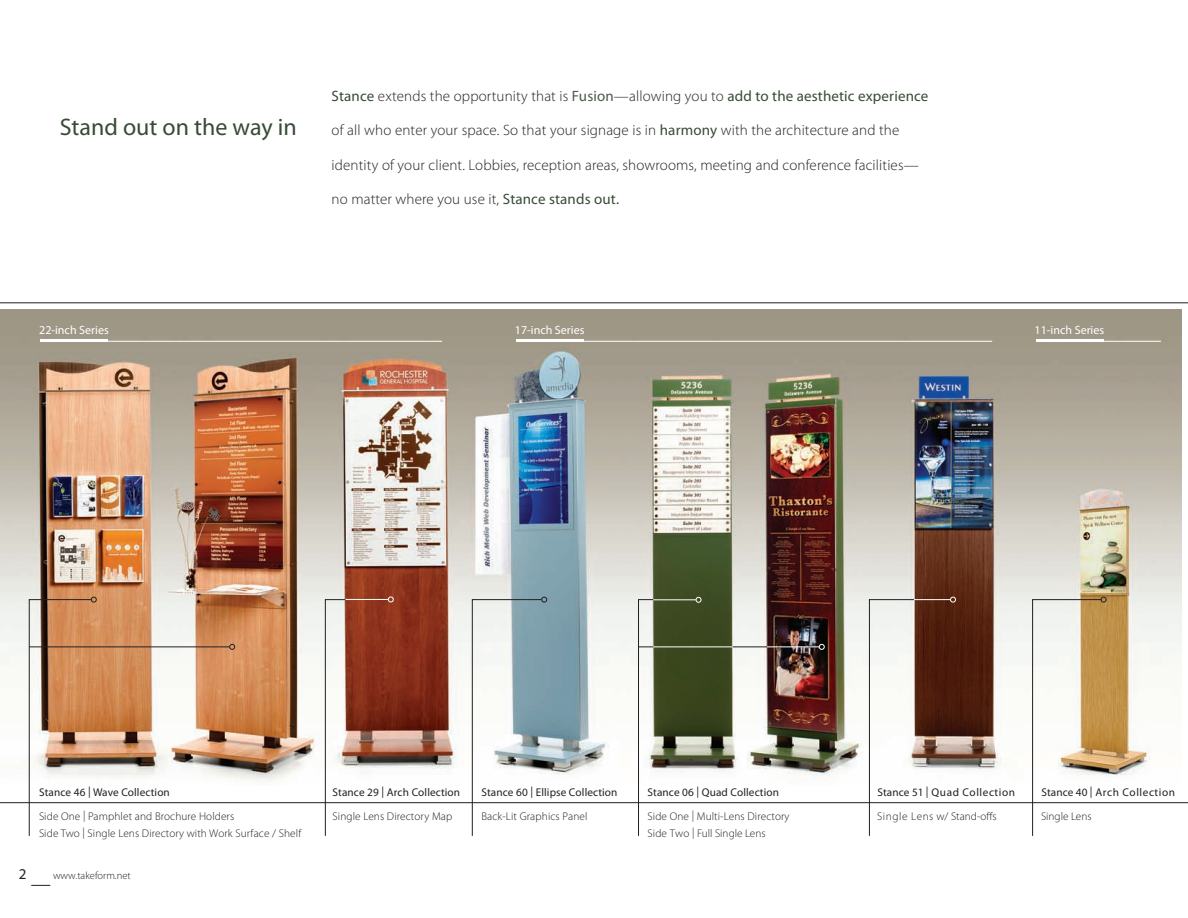
<style>
.page{position:relative;width:1188px;height:918px;background:#fff}
.page>*{position:absolute;margin:0;border:0;box-sizing:border-box;transform-origin:0 0}
.t1{font:24px "Myriad Pro";color:#384b36}
.t2{font:300 15px "Myriad Pro";letter-spacing:.01em;color:#231f20}
.t3{font:15px "Myriad Pro";color:#231f20}
.t4{font:12px "Myriad Pro";color:#fff}
.t5{font:300 11.25px/16.5px "Myriad Pro";letter-spacing:.01em;color:#231f20}
.t6{font:11.25px "Myriad Pro";letter-spacing:.01em;color:#231f20}
.t7{font:11.25px "Myriad Pro";letter-spacing:.05em;color:#231f20}
.t8{font:300 11.25px "Myriad Pro";letter-spacing:.05em;color:#231f20}
.t9{font:300 10.5px "Myriad Pro";color:#231f20}
.s1{font-weight:400;color:#384b36}
.s2{font-weight:400;color:#4d5a48}
</style>
<div class="page">
<img style="left:0;top:309px;width:1181px;height:476px">
<hr style="left:0;top:303px;width:1188px;height:1px;background:#231f20">
<hr style="left:0;top:802px;width:1188px;height:1px;background:#231f20">
<svg style="left:29px;top:597px;width:67px;height:239px"></svg>
<hr style="left:29px;top:647px;width:201px;height:1px;background:#231f20">
<svg style="left:229px;top:644px;width:6px;height:6px"></svg>
<svg style="left:325px;top:599px;width:21px;height:237px"></svg>
<svg style="left:472px;top:597px;width:75px;height:239px"></svg>
<svg style="left:696px;top:597px;width:5px;height:6px"></svg>
<svg style="left:638px;top:599px;width:16px;height:237px"></svg>
<svg style="left:819px;top:644px;width:5px;height:6px"></svg>
<svg style="left:869px;top:599px;width:45px;height:237px"></svg>
<svg style="left:950px;top:597px;width:6px;height:5px"></svg>
<svg style="left:1032px;top:597px;width:74px;height:239px"></svg>
<hr style="left:653px;top:647px;width:80px;height:1px;background:#fff">
<hr style="left:653px;top:600px;width:43px;height:1px;background:#fff">
<hr style="left:733px;top:647px;width:34px;height:1px;background:#231f20">
<hr style="left:767px;top:647px;width:52px;height:1px;background:#fff">
<svg style="left:388px;top:597px;width:5px;height:5px"></svg>
<hr style="left:345px;top:599px;width:43px;height:1px;background:#fff">
<hr style="left:914px;top:599px;width:36px;height:1px;background:#fff">
<hr style="left:40px;top:341px;width:402px;height:1px;background:#fff">
<hr style="left:40px;top:339px;width:68px;height:2px;background:#fff">
<hr style="left:516px;top:341px;width:476px;height:1px;background:#fff">
<hr style="left:516px;top:339px;width:68px;height:2px;background:#fff">
<hr style="left:1036px;top:341px;width:125px;height:1px;background:#fff">
<hr style="left:1036px;top:339px;width:68px;height:2px;background:#fff">
<svg style="left:31px;top:885px;width:19px;height:1px"></svg>
<h1 class="t1" style="left:60px;top:113px;width:238px">Stand out on the way in</h1>
<p class="t2" style="left:332px;top:86px;width:598px"><span class="s1">Stance</span> extends the opportunity that is <span class="s2">Fusion</span>—allowing you to <span class="s1">add to the aesthetic experience</span></p>
<p class="t2" style="left:332px;top:121px;width:569px">of all who enter your space. So that your signage is in <span class="s1">harmony</span> with the architecture and the</p>
<p class="t2" style="left:332px;top:155px;width:589px">identity of your client. Lobbies, reception areas, showrooms, meeting and conference facilities—</p>
<p class="t2" style="left:332px;top:190px;width:289px">no matter where you use it, <span class="s1">Stance stands out.</span></p>
<p class="t4" style="left:39px;top:322px;width:71px">22-inch Series</p>
<p class="t4" style="left:515px;top:322px;width:71px">17-inch Series</p>
<p class="t4" style="left:1035px;top:322px;width:71px">11-inch Series</p>
<p class="t6" style="left:39px;top:785px;width:132px">Stance 46 | Wave Collection</p>
<p class="t6" style="left:333px;top:785px;width:129px">Stance 29 | Arch Collection</p>
<p class="t5" style="left:333px;top:808px;width:121px">Single Lens Directory Map</p>
<p class="t5" style="left:39px;top:808px;width:264px">Side One | Pamphlet and Brochure Holders<br>Side Two | Single Lens Directory with Work Surface / Shelf</p>
<p class="t3" style="left:19px;top:865px;width:9px">2</p>
<p class="t9" style="left:53px;top:869px;width:79px">www.takeform.net</p>
<p class="t6" style="left:481px;top:785px;width:137px">Stance 60 | Ellipse Collection</p>
<p class="t5" style="left:481px;top:808px;width:108px">Back-Lit Graphics Panel</p>
<p class="t6" style="left:648px;top:785px;width:133px">Stance 06 | Quad Collection</p>
<p class="t5" style="left:648px;top:808px;width:143px">Side One | Multi-Lens Directory<br>Side Two | Full Single Lens</p>
<p class="t7" style="left:877px;top:785px;width:139px">Stance 51 | Quad Collection</p>
<p class="t7" style="left:1041px;top:785px;width:135px">Stance 40 | Arch Collection</p>
<p class="t8" style="left:877px;top:810px;width:121px">Single Lens w/ Stand-offs</p>
<p class="t5" style="left:1041px;top:808px;width:52px">Single Lens</p>
</div>
